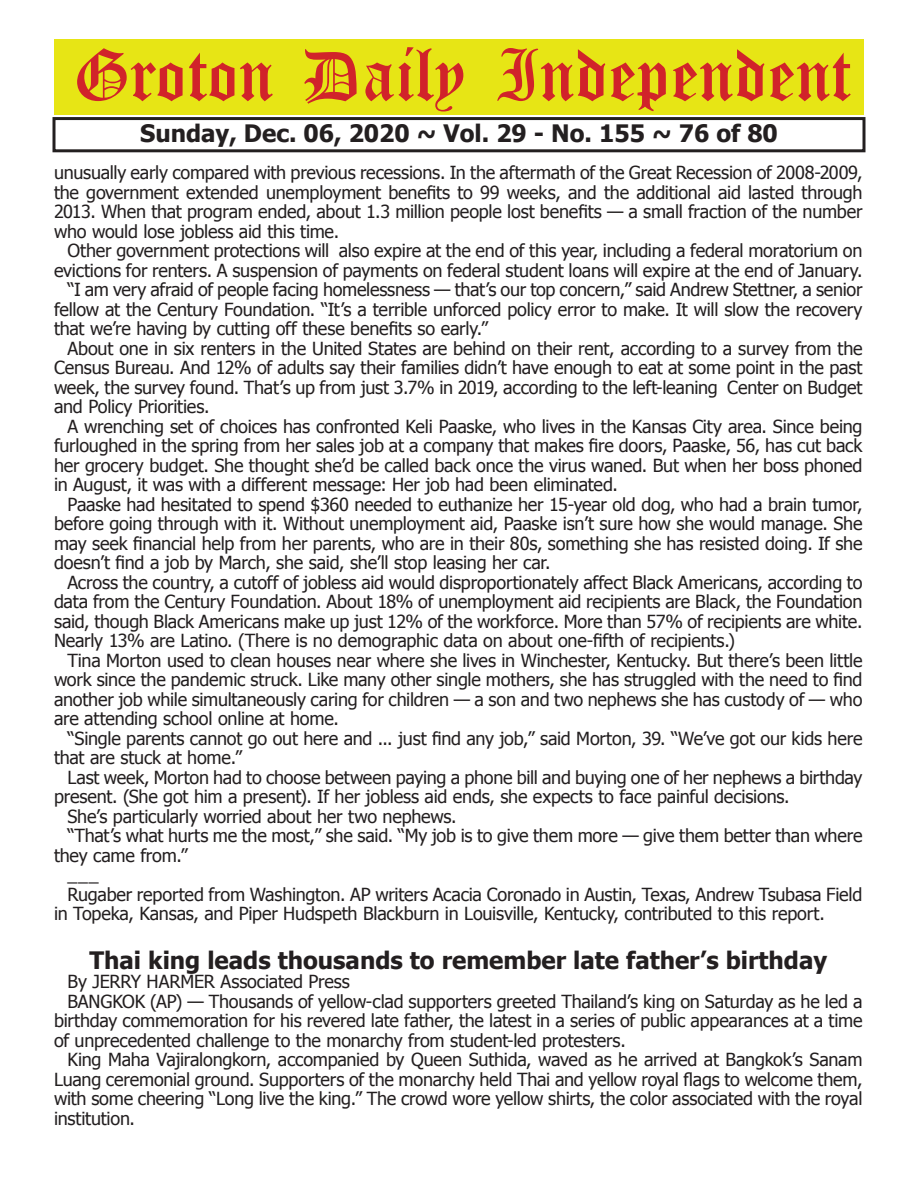
<style>
.page{position:relative;width:918px;height:1188px;background:#fff}
.page>*{position:absolute;margin:0;border:0;box-sizing:border-box;transform-origin:0 0}
.t1{font:54px "Old English Five";color:#d1232a}
.t2{font:700 24px "Tahoma";color:#231f20}
.t3{font:18px/19.5px "Tahoma";letter-spacing:-.01em;color:#231f20;text-align:justify}
</style>
<div class="page">
<div style="left:52px;top:117px;width:814px;height:35px;border:3px solid #231f20"></div>
<div style="left:54px;top:40px;width:810px;height:75px;background:#e7e515"></div>
<h1 class="t1" style="left:73px;top:50px;width:779px">Groton Daily Independent</h1>
<h2 class="t2" style="left:140px;top:116px;width:639px">Sunday, Dec. 06, 2020 ~ Vol. 29 - No. 155 ~ 76 of 80</h2>
<p class="t3" style="left:54px;top:162px;width:810px">unusually early compared with previous recessions. In the aftermath of the Great Recession of 2008-2009, the government extended unemployment benefits to 99 weeks, and the additional aid lasted through 2013. When that program ended, about 1.3 million people lost benefits — a small fraction of the number who would lose jobless aid this time.</p>
<p class="t3" style="left:68px;top:240px;width:797px">Other government protections will also expire at the end of this year, including a federal moratorium on</p>
<p class="t3" style="left:54px;top:260px;width:810px">evictions for renters. A suspension of payments on federal student loans will expire at the end of January.</p>
<p class="t3" style="left:68px;top:279px;width:796px">“I am very afraid of people facing homelessness — that’s our top concern,” said Andrew Stettner, a senior</p>
<p class="t3" style="left:54px;top:299px;width:810px">fellow at the Century Foundation. “It’s a terrible unforced policy error to make. It will slow the recovery</p>
<p class="t3" style="left:54px;top:318px;width:436px">that we’re having by cutting off these benefits so early.”</p>
<p class="t3" style="left:68px;top:338px;width:797px">About one in six renters in the United States are behind on their rent, according to a survey from the</p>
<p class="t3" style="left:54px;top:357px;width:810px">Census Bureau. And 12% of adults say their families didn’t have enough to eat at some point in the past</p>
<p class="t3" style="left:54px;top:377px;width:810px">week, the survey found. That’s up from just 3.7% in 2019, according to the left-leaning Center on Budget</p>
<p class="t3" style="left:54px;top:396px;width:157px">and Policy Priorities.</p>
<p class="t3" style="left:68px;top:416px;width:797px">A wrenching set of choices has confronted Keli Paaske, who lives in the Kansas City area. Since being</p>
<p class="t3" style="left:54px;top:435px;width:810px">furloughed in the spring from her sales job at a company that makes fire doors, Paaske, 56, has cut back</p>
<p class="t3" style="left:54px;top:455px;width:810px">her grocery budget. She thought she’d be called back once the virus waned. But when her boss phoned</p>
<p class="t3" style="left:54px;top:474px;width:565px">in August, it was with a different message: Her job had been eliminated.</p>
<p class="t3" style="left:68px;top:494px;width:797px">Paaske had hesitated to spend $360 needed to euthanize her 15-year old dog, who had a brain tumor,</p>
<p class="t3" style="left:54px;top:513px;width:810px">before going through with it. Without unemployment aid, Paaske isn’t sure how she would manage. She</p>
<p class="t3" style="left:54px;top:533px;width:810px">may seek financial help from her parents, who are in their 80s, something she has resisted doing. If she</p>
<p class="t3" style="left:54px;top:552px;width:498px">doesn’t find a job by March, she said, she’ll stop leasing her car.</p>
<p class="t3" style="left:68px;top:572px;width:797px">Across the country, a cutoff of jobless aid would disproportionately affect Black Americans, according to</p>
<p class="t3" style="left:54px;top:591px;width:810px">data from the Century Foundation. About 18% of unemployment aid recipients are Black, the Foundation</p>
<p class="t3" style="left:54px;top:611px;width:810px">said, though Black Americans make up just 12% of the workforce. More than 57% of recipients are white.</p>
<p class="t3" style="left:54px;top:630px;width:682px">Nearly 13% are Latino. (There is no demographic data on about one-fifth of recipients.)</p>
<p class="t3" style="left:68px;top:650px;width:796px">Tina Morton used to clean houses near where she lives in Winchester, Kentucky. But there’s been little</p>
<p class="t3" style="left:54px;top:669px;width:810px">work since the pandemic struck. Like many other single mothers, she has struggled with the need to find</p>
<p class="t3" style="left:54px;top:689px;width:810px">another job while simultaneously caring for children — a son and two nephews she has custody of — who</p>
<p class="t3" style="left:54px;top:708px;width:286px">are attending school online at home.</p>
<p class="t3" style="left:68px;top:728px;width:796px">“Single parents cannot go out here and ... just find any job,” said Morton, 39. “We’ve got our kids here</p>
<p class="t3" style="left:54px;top:747px;width:190px">that are stuck at home.”</p>
<p class="t3" style="left:68px;top:766px;width:796px">Last week, Morton had to choose between paying a phone bill and buying one of her nephews a birthday</p>
<p class="t3" style="left:54px;top:786px;width:737px">present. (She got him a present). If her jobless aid ends, she expects to face painful decisions.</p>
<p class="t3" style="left:68px;top:805px;width:391px">She’s particularly worried about her two nephews.</p>
<p class="t3" style="left:68px;top:825px;width:797px">“That’s what hurts me the most,” she said. “My job is to give them more — give them better than where</p>
<p class="t3" style="left:54px;top:844px;width:135px">they came from.”</p>
<p class="t3" style="left:68px;top:864px;width:33px">___</p>
<p class="t3" style="left:68px;top:883px;width:797px">Rugaber reported from Washington. AP writers Acacia Coronado in Austin, Texas, Andrew Tsubasa Field</p>
<p class="t3" style="left:54px;top:903px;width:772px">in Topeka, Kansas, and Piper Hudspeth Blackburn in Louisville, Kentucky, contributed to this report.</p>
<h2 class="t2" style="left:89px;top:943px;width:739px">Thai king leads thousands to remember late father’s birthday</h2>
<p class="t3" style="left:68px;top:971px;width:284px">By JERRY HARMER Associated Press</p>
<p class="t3" style="left:68px;top:990px;width:796px">BANGKOK (AP) — Thousands of yellow-clad supporters greeted Thailand’s king on Saturday as he led a</p>
<p class="t3" style="left:54px;top:1010px;width:810px">birthday commemoration for his revered late father, the latest in a series of public appearances at a time</p>
<p class="t3" style="left:54px;top:1029px;width:573px">of unprecedented challenge to the monarchy from student-led protesters.</p>
<p class="t3" style="left:68px;top:1049px;width:797px">King Maha Vajiralongkorn, accompanied by Queen Suthida, waved as he arrived at Bangkok’s Sanam</p>
<p class="t3" style="left:54px;top:1068px;width:810px">Luang ceremonial ground. Supporters of the monarchy held Thai and yellow royal flags to welcome them,</p>
<p class="t3" style="left:54px;top:1088px;width:810px">with some cheering “Long live the king.” The crowd wore yellow shirts, the color associated with the royal</p>
<p class="t3" style="left:54px;top:1107px;width:82px">institution.</p>
</div>
